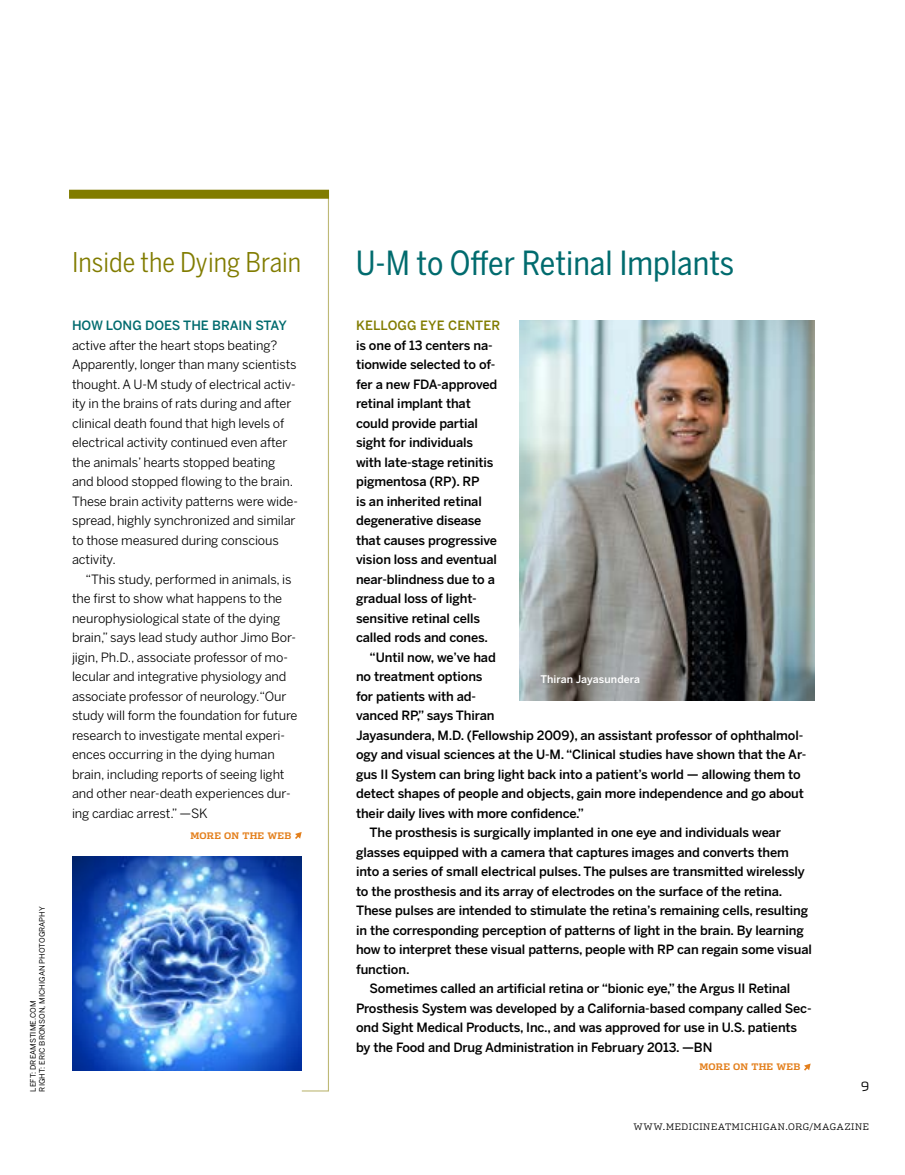
<style>
.page{position:relative;width:905px;height:1175px;background:#fff}
.page>*{position:absolute;margin:0;border:0;box-sizing:border-box;transform-origin:0 0}
.t1{font:33px "Benton Sans Cond Regluar";color:#006b6e}
.t2{font:27px "Benton Sans Cond";color:#817c00}
.t3{font:500 12.75px "Benton Sans";letter-spacing:-.01em;color:#000}
.t4{font:12.75px/19.5px "Benton Sans";letter-spacing:-.01em;color:#000}
.t5{font:500 12.75px "Benton Sans";color:#006b6e}
.t6{font:500 12.75px "Benton Sans";letter-spacing:.01em;color:#817c00}
.t7{font:300 12.75px "Dispatch";color:#000}
.t8{font:500 10.5px "Benton Sans";letter-spacing:.01em;color:#fff}
.t9{font:300 9px "Dispatch";letter-spacing:.07em;color:#000}
.t10{font:700 9px "Dispatch";letter-spacing:.02em;color:#e37f1c}
.t11{font:7.5px "Benton Sans Regluar";letter-spacing:.01em;color:#000}
</style>
<div class="page">
<svg style="left:804px;top:1063px;width:6px;height:7px"></svg>
<div style="left:69px;top:190px;width:260px;height:9px;background:#817c00"></div>
<svg style="left:295px;top:189px;width:34px;height:903px"></svg>
<img style="left:519px;top:320px;width:295px;height:380px">
<img style="left:72px;top:856px;width:230px;height:214px">
<h2 class="t2" style="left:72px;top:246px;width:231px">Inside the Dying Brain</h2>
<p class="t5" style="left:72px;top:318px;width:60px">How longd</p>
<p class="t5" style="left:154px;top:318px;width:26px">oesth</p>
<p class="t5" style="left:201px;top:318px;width:50px">e brainsta</p>
<p class="t5" style="left:278px;top:318px;width:10px">y</p>
<p class="t4" style="left:72px;top:335px;width:227px">active after the heart stops beating?<br>Apparently, longer than many scientists thought. A U-M study of electrical activ&shy;ity in the brains of rats during and after clinical death found that high levels of electrical activity continued even after the animals’ hearts stopped beating and blood stopped flowing to the brain.<br>These brain activity patterns were wide&shy;spread, highly synchronized and similar to those measured during conscious activity.</p>
<p class="t4" style="left:72px;top:569px;width:227px;text-indent:14px">“This study, performed in animals, is the first to show what happens to the neurophysiological state of the dying brain,” says lead study author Jimo Bor&shy;jigin, Ph.D., associate professor of mo&shy;lecular and integrative physiology and associate professor of neurology.“Our study will form the foundation for future research to investigate mental experi&shy;ences occurring in the dying human brain, including reports of seeing light and other near-death experiences dur&shy;ing cardiac arrest.” —SK</p>
<p class="t10" style="left:190px;top:830px;width:102px">MORE ON THE WEB</p>
<p class="t11" style="left:38px;top:1091px;width:187px;rotate:-90deg">RiGht: Eric Bronson, Michigan photography</p>
<p class="t11" style="left:29px;top:1091px;width:91px;rotate:-90deg">left: Dreamstim e.com</p>
<h1 class="t1" style="left:356px;top:244px;width:380px">U-M to Offer Retinal Implants</h1>
<p class="t6" style="left:356px;top:318px;width:50px">KelloggE</p>
<p class="t6" style="left:428px;top:318px;width:74px">ye Center</p>
<p class="t3" style="left:356px;top:337px;width:138px">is one of 13 centers na-</p>
<p class="t3" style="left:356px;top:357px;width:141px">tionwide selected to of-</p>
<p class="t3" style="left:356px;top:376px;width:143px">fer a new FDA-approved</p>
<p class="t3" style="left:356px;top:396px;width:116px">retinal implant that</p>
<p class="t3" style="left:356px;top:415px;width:123px">could provide partial</p>
<p class="t3" style="left:356px;top:435px;width:119px">sight for individuals</p>
<p class="t3" style="left:356px;top:454px;width:139px">with late-stage retinitis</p>
<p class="t3" style="left:356px;top:474px;width:125px">pigmentosa (RP). RP</p>
<p class="t3" style="left:356px;top:493px;width:127px">is an inherited retinal</p>
<p class="t3" style="left:356px;top:513px;width:127px">degenerative disease</p>
<p class="t3" style="left:356px;top:532px;width:142px">that causes progressive</p>
<p class="t3" style="left:356px;top:552px;width:142px">vision loss and eventual</p>
<p class="t3" style="left:356px;top:571px;width:140px">near-blindness due to a</p>
<p class="t3" style="left:356px;top:591px;width:122px">gradual loss of light-</p>
<p class="t3" style="left:356px;top:610px;width:126px">sensitive retinal cells</p>
<p class="t3" style="left:356px;top:630px;width:133px">called rods and cones.</p>
<p class="t3" style="left:369px;top:649px;width:128px">“Until now, we’ve had</p>
<p class="t3" style="left:356px;top:669px;width:128px">no treatment options</p>
<p class="t3" style="left:356px;top:688px;width:122px">for patients with ad-</p>
<p class="t3" style="left:356px;top:708px;width:140px">vanced RP,” says Thiran</p>
<p class="t3" style="left:356px;top:727px;width:449px">Jayasundera, M.D. (Fellowship 2009), an assistant professor of ophthalmol-</p>
<p class="t3" style="left:356px;top:747px;width:452px">ogy and visual sciences at the U-M . “Clinical studies have shown that the Ar-</p>
<p class="t3" style="left:356px;top:766px;width:446px">gus II System can bring light back into a patient’s world — allowing them to</p>
<p class="t3" style="left:356px;top:786px;width:449px">detect shapes of people and objects, gain more independence and go about</p>
<p class="t3" style="left:356px;top:805px;width:229px">their daily lives with more confidence.”</p>
<p class="t3" style="left:369px;top:825px;width:413px">The prosthesis is surgically implanted in one eye and individuals wear</p>
<p class="t3" style="left:356px;top:844px;width:434px">glasses equipped with a camera that captures images and converts them</p>
<p class="t3" style="left:356px;top:864px;width:450px">into a series of small electrical pulses. The pulses are transmitted wirelessly</p>
<p class="t3" style="left:356px;top:883px;width:428px">to the prosthesis and its array of electrodes on the surface of the retina.</p>
<p class="t3" style="left:356px;top:903px;width:453px">These pulses are intended to stimulate the retina’s remaining cells, resulting</p>
<p class="t3" style="left:356px;top:922px;width:449px">in the corresponding perception of patterns of light in the brain. By learning</p>
<p class="t3" style="left:356px;top:942px;width:457px">how to interpret these visual patterns, people with RP can regain some visual</p>
<p class="t3" style="left:356px;top:961px;width:55px">function.</p>
<p class="t3" style="left:369px;top:981px;width:422px">Sometimes called an artificial retina or “bionic eye,” the Argus II Retinal</p>
<p class="t3" style="left:356px;top:1000px;width:457px">Prosthesis System was developed by a California-based company called Sec-</p>
<p class="t3" style="left:356px;top:1020px;width:442px">ond Sight Medical Products, Inc., and was approved for use in U.S. patients</p>
<p class="t3" style="left:356px;top:1039px;width:347px">by the Food and Drug Administration in February 2013. —BN</p>
<p class="t8" style="left:540px;top:673px;width:101px">Thiran Jayasundera</p>
<p class="t10" style="left:699px;top:1061px;width:102px">MORE ON THE WEB</p>
<p class="t7" style="left:861px;top:1078px;width:9px">9</p>
<p class="t9" style="left:633px;top:1121px;width:237px">WWW.MEDICINEATMICHIGAN.ORG/MAGAZINE</p>
</div>
